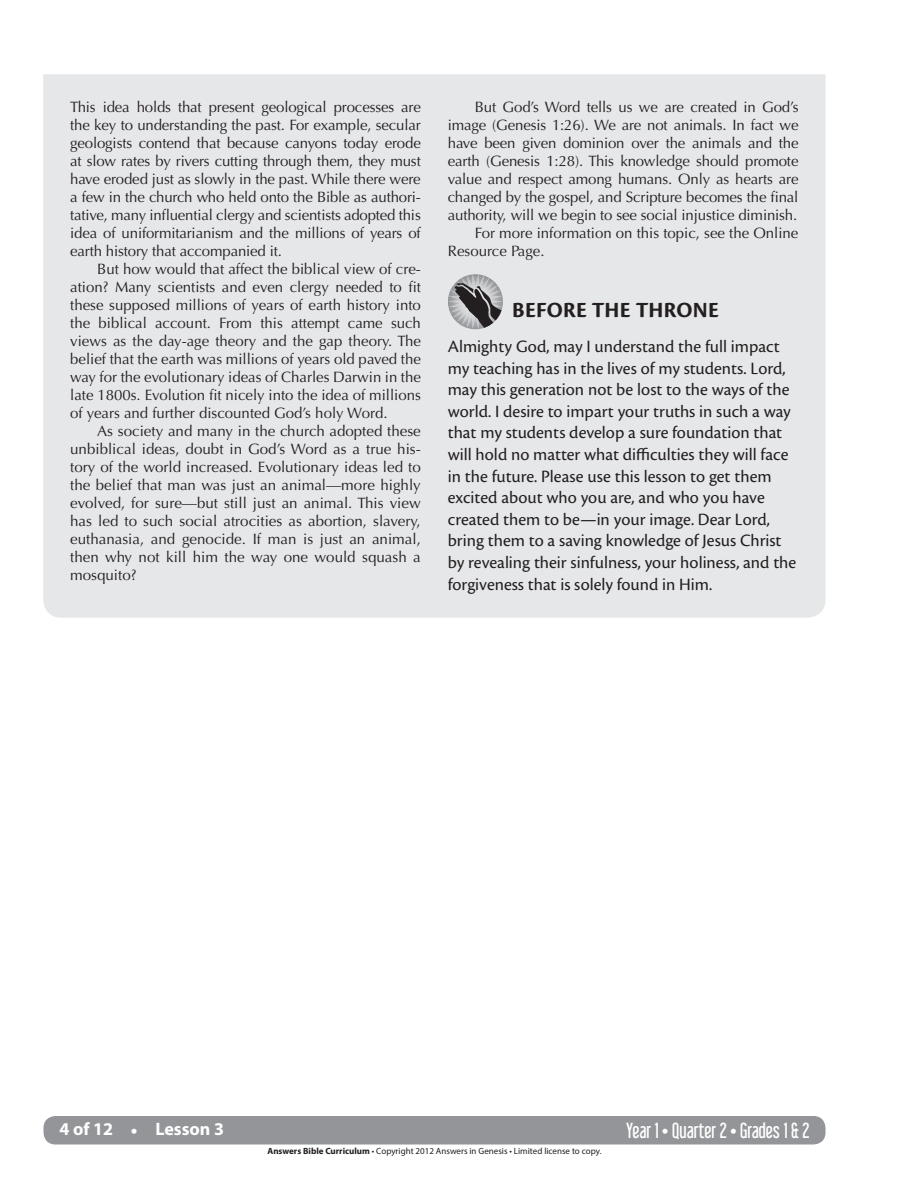
<style>
.page{position:relative;width:918px;height:1188px;background:#fff}
.page>*{position:absolute;margin:0;border:0;box-sizing:border-box;transform-origin:0 0}
.t1{font:700 22.5px "Cronos Pro";letter-spacing:.015em;color:#231f20}
.t2{font:19.5px "Libel Suit";color:#fff}
.t3{font:18px/21.6px "Cronos Pro";color:#231f20}
.t4{font:700 18px "Myriad Pro";color:#fff}
.t5{font:15px/18px "Optima LT Std";letter-spacing:-.01em;color:#231f20;text-align:justify}
.t6{font:9px "Myriad Pro";color:#231f20}
.s1{font-family:"Libel Suit";font-weight:400;font-size:19.5px}
.s2{font-weight:700}
</style>
<div class="page">
<div style="left:44px;top:1116px;width:782px;height:28px;background:#939598;border-radius:12px"></div>
<div style="left:43px;top:74px;width:783px;height:544px;background:#e6e7e9"></div>
<svg style="left:448px;top:274px;width:55px;height:55px;background:#949496"></svg>
<p class="t5" style="left:70px;top:98px;width:352px">This idea holds that present geological processes are the key to understanding the past. For example, secular geologists contend that because canyons today erode at slow rates by rivers cutting through them, they must have eroded just as slowly in the past. While there were a few in the church who held onto the Bible as authori&shy;tative, many influential clergy and scientists adopted this idea of uniformitarianism and the millions of years of earth history that accompanied it.</p>
<p class="t5" style="left:70px;top:260px;width:352px;text-indent:27px">But how would that affect the biblical view of cre&shy;ation? Many scientists and even clergy needed to fit these supposed millions of years of earth history into the biblical account. From this attempt came such views as the day-age theory and the gap theory. The belief that the earth was millions of years old paved the way for the evolutionary ideas of Charles Darwin in the late 1800s. Evolution fit nicely into the idea of millions of years and further discounted God’s holy Word.</p>
<p class="t5" style="left:70px;top:422px;width:352px;text-indent:27px">As society and many in the church adopted these unbiblical ideas, doubt in God’s Word as a true his&shy;tory of the world increased. Evolutionary ideas led to the belief that man was just an animal—more highly evolved, for sure—but still just an animal. This view has led to such social atrocities as abortion, slavery, euthanasia, and genocide. If man is just an animal, then why not kill him the way one would squash a mosquito?</p>
<p class="t5" style="left:475px;top:98px;width:325px">But God’s Word tells us we are created in God’s</p>
<p class="t5" style="left:448px;top:116px;width:352px">image (Genesis 1:26). We are not animals. In fact we</p>
<p class="t5" style="left:448px;top:134px;width:352px">have been given dominion over the animals and the</p>
<p class="t5" style="left:448px;top:152px;width:352px">earth (Genesis 1:28). This knowledge should promote</p>
<p class="t5" style="left:448px;top:170px;width:352px">value and respect among humans. Only as hearts are</p>
<p class="t5" style="left:448px;top:188px;width:352px">changed by the gospel, and Scripture becomes the final</p>
<p class="t5" style="left:448px;top:206px;width:351px">authority, will we begin to see social injustice diminish.</p>
<p class="t5" style="left:475px;top:224px;width:325px">For more information on this topic, see the Online</p>
<p class="t5" style="left:448px;top:242px;width:98px">Resource Page.</p>
<h1 class="t1" style="left:512px;top:297px;width:208px">BEFORE THE THRONE</h1>
<p class="t3" style="left:448px;top:336px;width:350px">Almighty God, may I understand the full impact my teaching has in the lives of my students. Lord, may this generation not be lost to the ways of the world. I desire to impart your truths in such a way that my students develop a sure foundation that will hold no matter what difficulties they will face in the future. Please use this lesson to get them excited about who you are, and who you have created them to be—in your image. Dear Lord, bring them to a saving knowledge of Jesus Christ by revealing their sinfulness, your holiness, and the forgiveness that is solely found in Him.</p>
<p class="t4" style="left:60px;top:1118px;width:166px">4 of 12 <span class="s1">•</span> Lesson 3</p>
<h2 class="t2" style="left:626px;top:1118px;width:185px">Year 1 • Quarter 2 • Grades 1 &amp; 2</h2>
<p class="t6" style="left:267px;top:1145px;width:336px"><span class="s2">Answers Bible Curriculum</span> • Copyright 2012 Answers in Genesis • Limited license to copy.</p>
</div>
